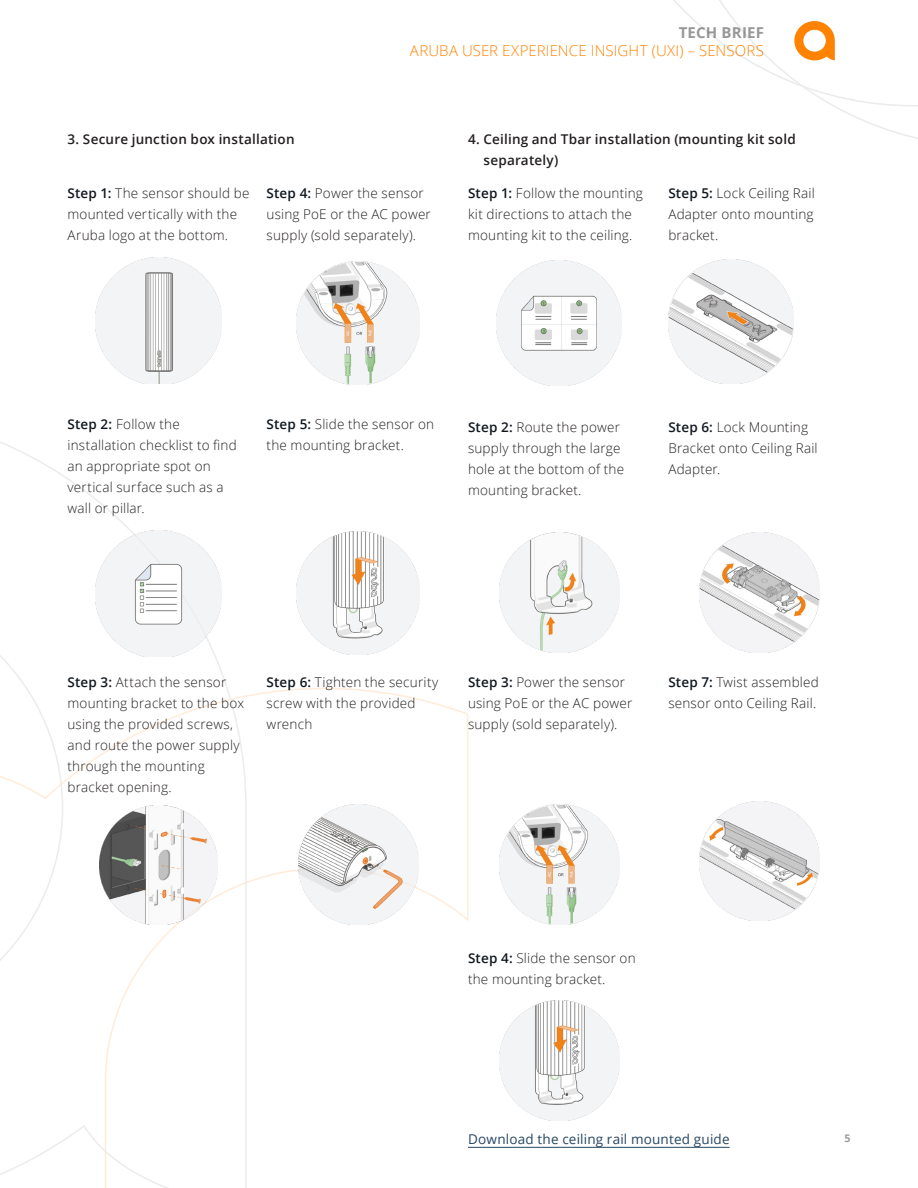
<style>
.page{position:relative;width:918px;height:1188px;background:#fff}
.page>*{position:absolute;margin:0;border:0;box-sizing:border-box;transform-origin:0 0}
.t1{font:300 15px "Open Sans";letter-spacing:.01em;color:#ff8300}
.t2{font:700 15px "Open Sans";letter-spacing:.015em;color:#999899}
.t3{font:300 13.5px/21px "Open Sans";letter-spacing:.015em;color:#231f20}
.t4{font:600 13.5px/21px "Open Sans";letter-spacing:.015em;color:#231f20}
.t5{font:13.5px "Open Sans";letter-spacing:.015em;color:#274661}
.t6{font:700 10.5px "Open Sans";color:#9c9b9b}
.s1{font-weight:600;color:#10181f}
</style>
<div class="page">
<svg style="left:248px;top:688px;width:222px;height:459px"></svg>
<svg style="left:0;top:441px;width:248px;height:747px"></svg>
<svg style="left:673px;top:0;width:245px;height:139px"></svg>
<img style="left:497px;top:261px;width:124px;height:124px">
<img style="left:669px;top:259px;width:125px;height:125px">
<img style="left:499px;top:533px;width:120px;height:120px">
<img style="left:499px;top:804px;width:120px;height:120px">
<img style="left:699px;top:533px;width:120px;height:120px">
<img style="left:699px;top:801px;width:120px;height:120px">
<img style="left:95px;top:258px;width:127px;height:126px">
<img style="left:297px;top:262px;width:123px;height:122px">
<img style="left:95px;top:531px;width:127px;height:126px">
<img style="left:297px;top:531px;width:123px;height:123px">
<img style="left:99px;top:806px;width:119px;height:118px">
<img style="left:298px;top:805px;width:120px;height:120px">
<hr style="left:468px;top:1147px;width:262px;height:1px;background:#274661">
<img style="left:499px;top:1001px;width:120px;height:120px">
<p class="t4" style="left:68px;top:128px;width:229px">3. Secure junction box installation</p>
<p class="t2" style="left:679px;top:22px;width:87px">TECH BRIEF</p>
<p class="t1" style="left:410px;top:41px;width:356px">ARUBA USER EXPERIENCE INSIGHT (UXI) – SENSORS</p>
<p class="t4" style="left:484px;top:128px;width:314px;text-indent:-16px">4. Ceiling and Tbar installation (mounting kit sold separately)</p>
<p class="t3" style="left:68px;top:182px;width:183px"><span class="s1">Step 1:</span> The sensor should be mounted vertically with the<br>Aruba logo at the bottom.</p>
<p class="t3" style="left:267px;top:182px;width:166px"><span class="s1">Step 4:</span> Power the sensor using PoE or the AC power supply (sold separately).</p>
<p class="t3" style="left:468px;top:182px;width:176px"><span class="s1">Step 1:</span> Follow the mounting kit directions to attach the mounting kit to the ceiling.</p>
<p class="t3" style="left:668px;top:182px;width:148px;text-align:justify"><span class="s1">Step 5:</span> Lock Ceiling Rail Adapter onto mounting bracket.</p>
<p class="t3" style="left:68px;top:413px;width:171px"><span class="s1">Step 2:</span> Follow the installation checklist to find an appropriate spot on vertical surface such as a wall or pillar.</p>
<p class="t3" style="left:267px;top:413px;width:169px"><span class="s1">Step 5:</span> Slide the sensor on the mounting bracket.</p>
<p class="t3" style="left:468px;top:416px;width:158px"><span class="s1">Step 2:</span> Route the power supply through the large hole at the bottom of the mounting bracket.</p>
<p class="t3" style="left:668px;top:416px;width:151px"><span class="s1">Step 6:</span> Lock Mounting<br>Bracket onto Ceiling Rail<br>Adapter.</p>
<p class="t3" style="left:68px;top:671px;width:178px"><span class="s1">Step 3:</span> Attach the sensor mounting bracket to the box using the provided screws, and route the power supply through the mounting bracket opening.</p>
<p class="t3" style="left:267px;top:671px;width:173px"><span class="s1">Step 6:</span> Tighten the security screw with the provided wrench</p>
<p class="t3" style="left:468px;top:671px;width:166px"><span class="s1">Step 3:</span> Power the sensor using PoE or the AC power supply (sold separately).</p>
<p class="t3" style="left:668px;top:671px;width:152px"><span class="s1">Step 7:</span> Twist assembled sensor onto Ceiling Rail.</p>
<p class="t3" style="left:468px;top:947px;width:169px"><span class="s1">Step 4:</span> Slide the sensor on the mounting bracket.</p>
<p class="t5" style="left:468px;top:1130px;width:263px">Download the ceiling rail mounted guide</p>
<p class="t6" style="left:845px;top:1131px;width:7px">5</p>
</div>
